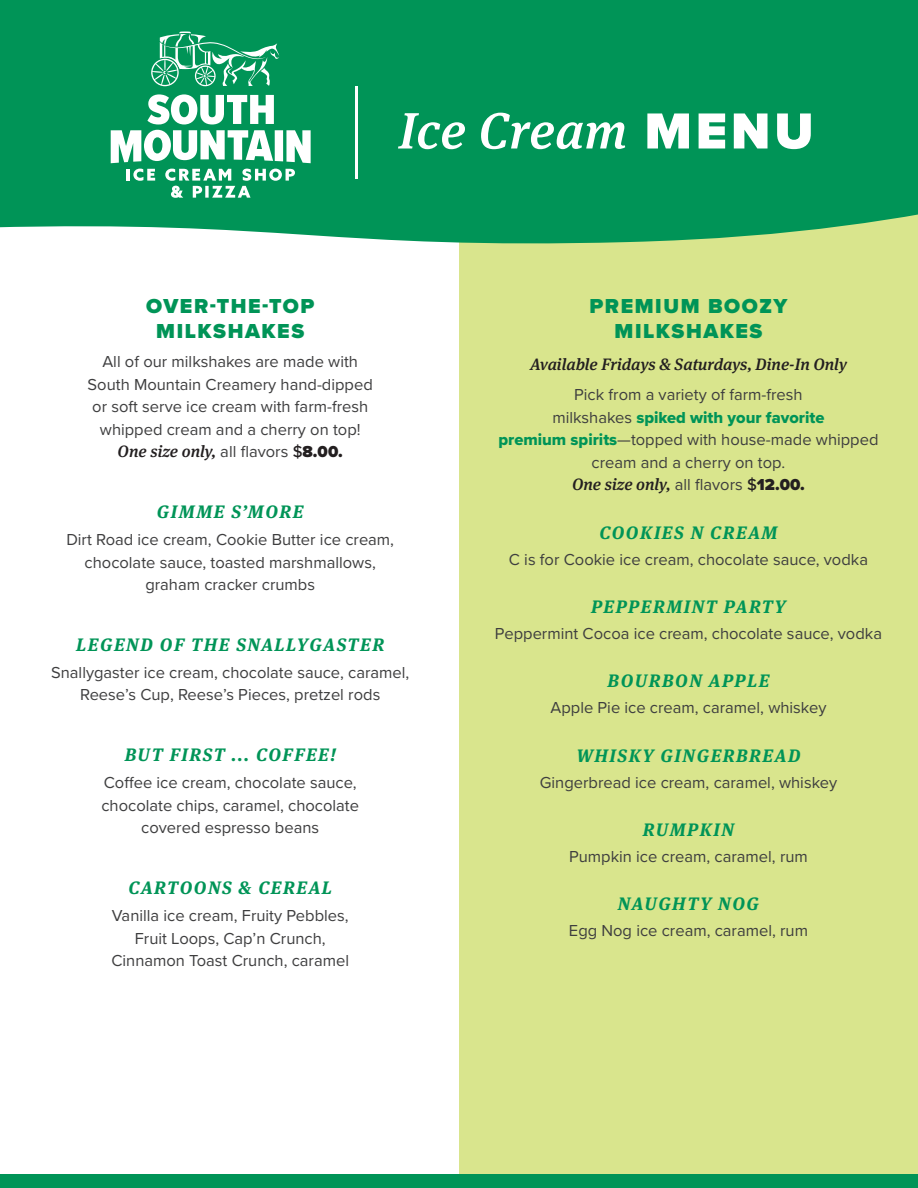
<style>
.page{position:relative;width:918px;height:1188px;background:#fff}
.page>*{position:absolute;margin:0;border:0;box-sizing:border-box;transform-origin:0 0}
.t1{font:900 21px/25.2px "Proxima Nova";letter-spacing:.075em;color:#009457;text-align:center}
.t2{font:italic 700 18px "Meta Serif Pro";letter-spacing:.085em;color:#009457}
.t3{font:16.5px/22.5px "Proxima Nova";color:#3e3e3f;text-align:center}
.t4{font:italic 500 16.5px "Meta Serif Pro";color:#231f20}
.t5{font:16.5px "Proxima Nova Extrabld";color:#009457}
.s1{font-family:"Proxima Nova";font-weight:400;font-style:normal;color:#3e3e3f}
.s2{font-family:"Proxima Nova";font-style:normal}
.s3{font-family:"Proxima Nova";font-weight:900;font-style:normal}
.s4{font-family:"Proxima Nova";color:#3e3e3f}
.s5{font-family:"Proxima Nova Extrabld";color:#009457}
</style>
<div class="page">
<div style="left:459px;top:49px;width:459px;height:1139px;background:#d9e58d"></div>
<div style="left:0;top:1174px;width:918px;height:14px;background:#009457"></div>
<div style="left:0;top:0;width:918px;height:244px;background:#009457"></div>
<svg style="left:398px;top:113px;width:413px;height:36px;background:#6cc19e"></svg>
<hr style="left:355px;top:86px;width:3px;height:93px;background:#fff">
<svg style="left:151px;top:32px;width:129px;height:54px;background:#37ab7b"></svg>
<svg style="left:147px;top:94px;width:127px;height:30px"></svg>
<svg style="left:111px;top:130px;width:162px;height:33px"></svg>
<div style="left:275px;top:130px;width:8px;height:31px;background:#fff"></div>
<svg style="left:286px;top:130px;width:25px;height:33px"></svg>
<hr style="left:126px;top:169px;width:4px;height:12px;background:#fff">
<svg style="left:133px;top:169px;width:22px;height:12px"></svg>
<svg style="left:165px;top:169px;width:130px;height:29px"></svg>
<p class="t1" style="left:146px;top:293px;width:169px">OVER-THE-TOP<br>MILKSHAKES</p>
<p class="t3" style="left:88px;top:350px;width:287px">All of our milkshakes are made with South Mountain Creamery hand-dipped or soft serve ice cream with farm-fresh whipped cream and a cherry on top!</p>
<p class="t4" style="left:118px;top:439px;width:227px">One size only, <span class="s1">all flavors</span> <span class="s2">$</span><span class="s3">8.00.</span></p>
<p class="t2" style="left:157px;top:497px;width:148px">GIMME S’MORE</p>
<p class="t3" style="left:66px;top:528px;width:329px">Dirt Road ice cream, Cookie Butter ice cream, chocolate sauce, toasted marshmallows, graham cracker crumbs</p>
<p class="t2" style="left:76px;top:630px;width:309px">LEGEND OF THE SNALLYGASTER</p>
<p class="t3" style="left:51px;top:660px;width:360px">Snallygaster ice cream, chocolate sauce, caramel,<br>Reese’s Cup, Reese’s Pieces, pretzel rods</p>
<p class="t2" style="left:125px;top:740px;width:213px">BUT FIRST ... COFFEE!</p>
<p class="t3" style="left:101px;top:771px;width:259px">Coffee ice cream, chocolate sauce, chocolate chips, caramel, chocolate covered espresso beans</p>
<p class="t2" style="left:128px;top:873px;width:205px">CARTOONS &amp; CEREAL</p>
<p class="t3" style="left:111px;top:904px;width:239px">Vanilla ice cream, Fruity Pebbles,<br>Fruit Loops, Cap’n Crunch,<br>Cinnamon Toast Crunch, caramel</p>
<p class="t1" style="left:589px;top:293px;width:200px">PREMIUM BOOZY<br>MILKSHAKES</p>
<p class="t4" style="left:530px;top:352px;width:318px">Available Fridays &amp; Saturdays, Dine-In Only</p>
<p class="t3" style="left:574px;top:383px;width:230px">Pick from a variety of farm-fresh</p>
<p class="t5" style="left:552px;top:405px;width:274px"><span class="s4">milkshakes</span> spiked with your favorite</p>
<p class="t3" style="left:498px;top:428px;width:382px"><span class="s5">premium spirits</span>—topped with house-made whipped cream and a cherry on top.</p>
<p class="t4" style="left:572px;top:472px;width:234px">One size only, <span class="s1">all flavors</span> <span class="s2">$</span><span class="s3">12.00.</span></p>
<p class="t2" style="left:599px;top:518px;width:180px">COOKIES N CREAM</p>
<p class="t3" style="left:509px;top:547px;width:361px">C is for Cookie ice cream, chocolate sauce, vodka</p>
<p class="t2" style="left:591px;top:592px;width:196px">PEPPERMINT PARTY</p>
<p class="t3" style="left:495px;top:621px;width:389px">Peppermint Cocoa ice cream, chocolate sauce, vodka</p>
<p class="t2" style="left:608px;top:667px;width:163px">BOURBON APPLE</p>
<p class="t3" style="left:551px;top:696px;width:277px">Apple Pie ice cream, caramel, whiskey</p>
<p class="t2" style="left:576px;top:741px;width:226px">WHISKY GINGERBREAD</p>
<p class="t3" style="left:540px;top:770px;width:299px">Gingerbread ice cream, caramel, whiskey</p>
<p class="t2" style="left:643px;top:815px;width:93px">RUMPKIN</p>
<p class="t3" style="left:569px;top:844px;width:240px">Pumpkin ice cream, caramel, rum</p>
<p class="t2" style="left:618px;top:890px;width:143px">NAUGHTY NOG</p>
<p class="t3" style="left:569px;top:919px;width:241px">Egg Nog ice cream, caramel, rum</p>
</div>
